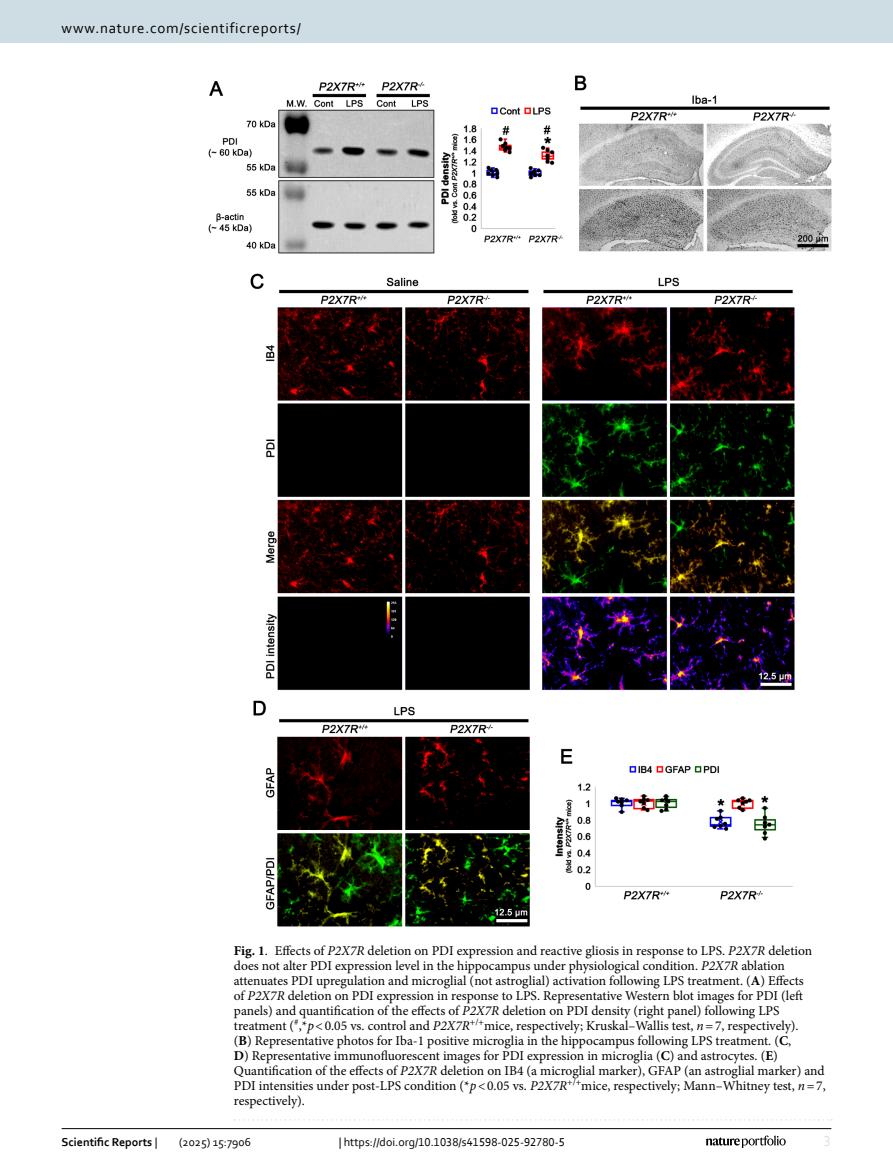
<style>
.page{position:relative;width:893px;height:1174px;background:#fff}
.page>*{position:absolute;margin:0;border:0;box-sizing:border-box;transform-origin:0 0}
.t1{font:15px "Corbel";letter-spacing:.05em;color:#000}
.t2{font:15px "Corbel";color:#d9e4eb}
.Figure_Caption{font:13.5px/15px "Minion Pro";color:#000}
.t3{font:12px "Corbel";color:#000}
.t4{font:700 12px "Corbel";color:#000}
.s1{font-weight:700}
.s2{font-style:italic}
.s3{font-weight:400}
</style>
<div class="page">
<img style="left:209px;top:76px;width:622px;height:850px">
<svg style="left:235px;top:1119px;width:597px;height:1px"></svg>
<hr style="left:62px;top:1128px;width:769px;height:1px;background:#000">
<svg style="left:706px;top:1135px;width:80px;height:12px"></svg>
<div style="left:0;top:0;width:893px;height:43px;background:#cedde4"></div>
<p class="t1" style="left:62px;top:18px;width:241px">www.nature.com/scientificreports/</p>
<p class="Figure_Caption" style="left:234px;top:942px;width:593px"><span class="s1">Fig. 1</span>. Effects of <span class="s2">P2X7R</span> deletion on PDI expression and reactive gliosis in response to LPS. <span class="s2">P2X7R</span> deletion does not alter PDI expression level in the hippocampus under physiological condition. <span class="s2">P2X7R</span> ablation attenuates PDI upregulation and microglial (not astroglial) activation following LPS treatment. (<span class="s1">A</span>) Effects<br>of <span class="s2">P2X7R</span> deletion on PDI expression in response to LPS. Representative Western blot images for PDI (left panels) and quantification of the effects of <span class="s2">P2X7R</span> deletion on PDI density (right panel) following LPS treatment (<sup>#</sup>,*<span class="s2">p</span>&lt;0.05 vs. control and <span class="s2">P2X7R</span><sup>+/+</sup>mice, respectively; Kruskal–Wallis test, <span class="s2">n</span>=7, respectively).<br>(<span class="s1">B</span>) Representative photos for Iba-1 positive microglia in the hippocampus following LPS treatment. (<span class="s1">C</span>,<br><span class="s1">D</span>) Representative immunofluorescent images for PDI expression in microglia (<span class="s1">C</span>) and astrocytes. (<span class="s1">E</span>)<br>Quantification of the effects of <span class="s2">P2X7R</span> deletion on IB4 (a microglial marker), GFAP (an astroglial marker) and PDI intensities under post-LPS condition (*<span class="s2">p</span>&lt;0.05 vs. <span class="s2">P2X7R</span><sup>+/+</sup>mice, respectively; Mann–Whitney test, <span class="s2">n</span>=7, respectively).</p>
<p class="t4" style="left:62px;top:1134px;width:97px">Scientific Reports <span class="s3">|</span></p>
<p class="t3" style="left:179px;top:1134px;width:73px">(2025) 15:7906</p>
<p class="t3" style="left:339px;top:1134px;width:228px">| https://doi.org/10.1038/s41598-025-92780-5</p>
<p class="t2" style="left:824px;top:1132px;width:9px">3</p>
</div>
